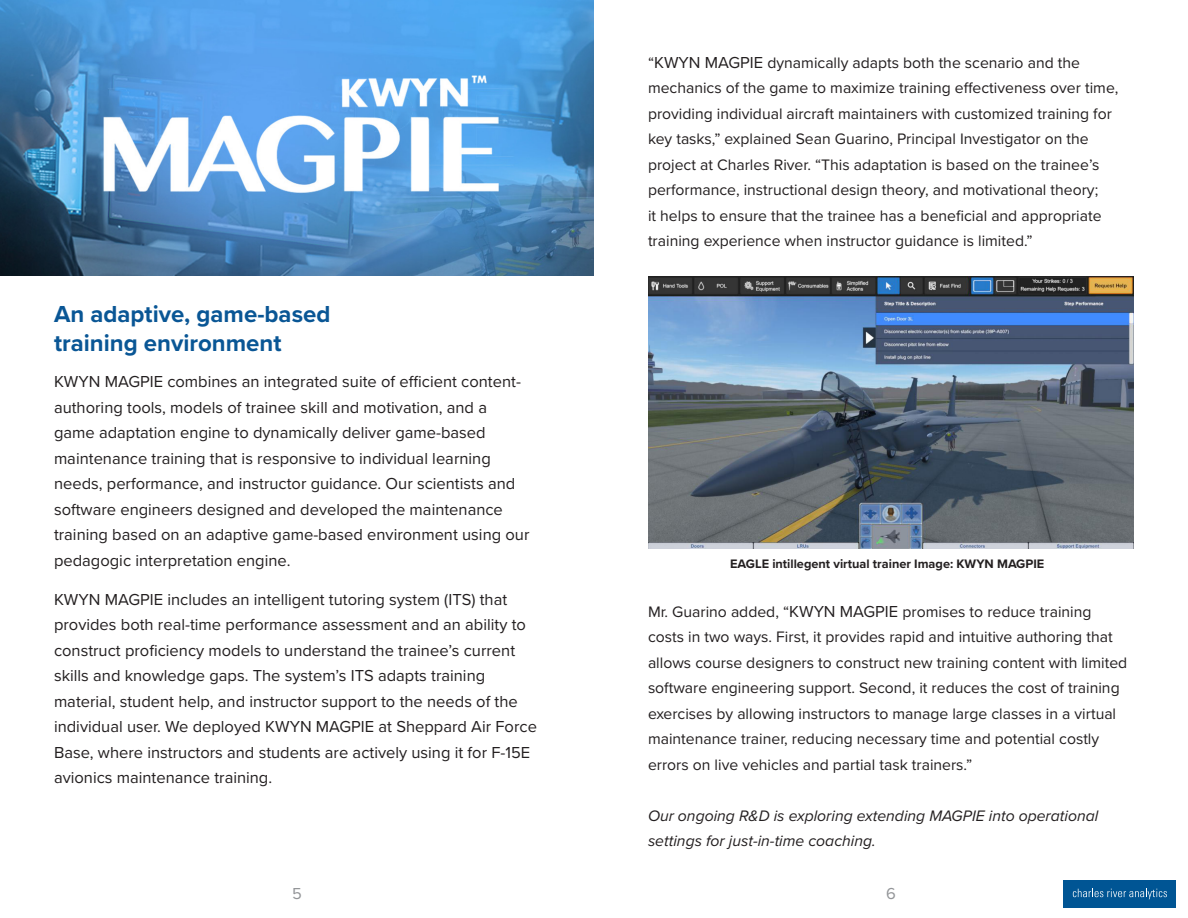
<style>
.page{position:relative;width:1188px;height:918px;background:#fff}
.page>*{position:absolute;margin:0;border:0;box-sizing:border-box;transform-origin:0 0}
.Body_Heading-Blue{font:700 24px/28.8px "Proxima Nova";color:#095695}
.t1{font:16.5px/25.5px "Proxima Nova";color:#231f20}
.t2{font:16.5px "Proxima Nova";color:#939598}
.t3{font:15.75px/25.5px "Proxima Nova";color:#231f20}
.t4{font:italic 15.75px/25.5px "Proxima Nova";color:#231f20}
.t5{font:700 12.75px "Proxima Nova";color:#231f20}
.s1{font-size:16.5px}
</style>
<div class="page">
<div style="left:1064px;top:880px;width:112px;height:28px;background:#005594"></div>
<svg style="left:1073px;top:889px;width:94px;height:10px"></svg>
<img style="left:648px;top:276px;width:486px;height:273px">
<img style="left:0;top:0;width:594px;height:276px">
<p class="Body_Heading-Blue" style="left:54px;top:299px;width:278px">An adaptive, game-based training environment</p>
<p class="t1" style="left:54px;top:368px;width:477px">KWYN MAGPIE combines an integrated suite of efficient content&shy;authoring tools, models of trainee skill and motivation, and a game adaptation engine to dynamically deliver game-based maintenance training that is responsive to individual learning needs, performance, and instructor guidance. Our scientists and software engineers designed and developed the maintenance training based on an adaptive game-based environment using our pedagogic interpretation engine.</p>
<p class="t1" style="left:54px;top:586px;width:484px">KWYN MAGPIE includes an intelligent tutoring system (ITS) that provides both real-time performance assessment and an ability to construct proficiency models to understand the trainee’s current skills and knowledge gaps. The system’s ITS adapts training material, student help, and instructor support to the needs of the individual user. We deployed KWYN MAGPIE at Sheppard Air Force Base, where instructors and students are actively using it for F-15E avionics maintenance training.</p>
<p class="t3" style="left:648px;top:49px;width:472px">“<span class="s1">KWYN MAGPIE</span> dynamically adapts both the scenario and the mechanics of the game to maximize training effectiveness over time, providing individual aircraft maintainers with customized training for key tasks,” explained Sean Guarino, Principal Investigator on the project at Charles River. “This adaptation is based on the trainee’s performance, instructional design theory, and motivational theory;<br>it helps to ensure that the trainee has a beneficial and appropriate training experience when instructor guidance is limited.”</p>
<p class="t5" style="left:730px;top:554px;width:316px">EAGLE intillegent virtual trainer Image: KWYN MAGPIE</p>
<p class="t3" style="left:648px;top:598px;width:481px">Mr. Guarino added, “<span class="s1">KWYN MAGPIE</span> promises to reduce training costs in two ways. First, it provides rapid and intuitive authoring that allows course designers to construct new training content with limited software engineering support. Second, it reduces the cost of training exercises by allowing instructors to manage large classes in a virtual maintenance trainer, reducing necessary time and potential costly errors on live vehicles and partial task trainers.”</p>
<p class="t4" style="left:648px;top:802px;width:452px">Our ongoing R&amp;D is exploring extending MAGPIE into operational settings for just-in-time coaching.</p>
<p class="t2" style="left:292px;top:881px;width:11px">5</p>
<p class="t2" style="left:886px;top:881px;width:11px">6</p>
</div>
